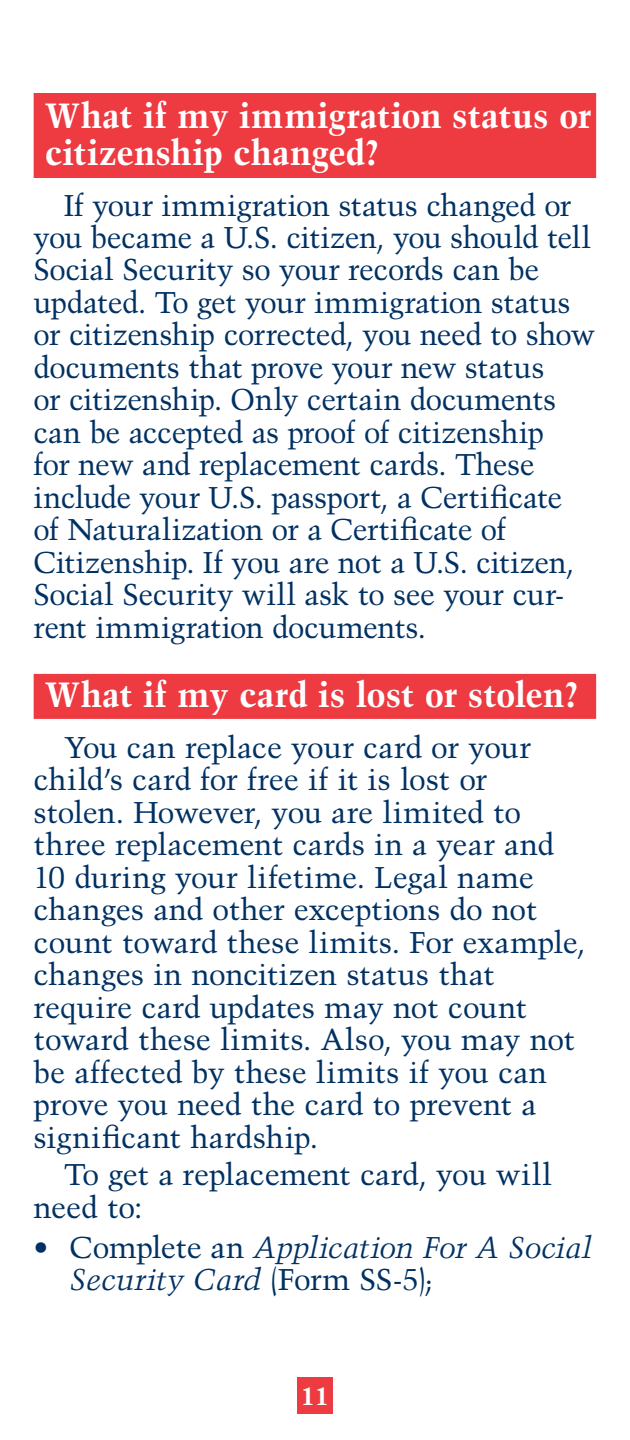
<style>
.page{position:relative;width:630px;height:1440px;background:#fff}
.page>*{position:absolute;margin:0;border:0;box-sizing:border-box;transform-origin:0 0}
.Header1_2lines{font:700 35px/37.5px "Trump Mediaeval";color:#fff}
.Header1_1line{font:700 35px "Trump Mediaeval";letter-spacing:-.01em;color:#fff}
.paragraph_format{font:30px/32.5px "Trump Mediaeval";letter-spacing:-.01em;color:#003163}
._1st_bullet{font:italic 30px/32.5px "Trump Mediaeval";letter-spacing:-.005em;color:#003163}
.t1{font:700 25px "Trump Mediaeval";color:#fff}
.s1{font-style:normal}
</style>
<div class="page">
<div style="left:34px;top:93px;width:562px;height:85px;background:#ee3a41"></div>
<div style="left:34px;top:674px;width:562px;height:45px;background:#ee3a41"></div>
<div style="left:297px;top:1377px;width:36px;height:36px;background:#ee3a41"></div>
<p class="Header1_2lines" style="left:45px;top:96px;width:548px">What if my immigration status or citizenship changed?</p>
<p class="paragraph_format" style="left:34px;top:188px;width:563px;text-indent:30px">If your immigration status changed or you became a U.S. citizen, you should tell Social Security so your records can be updated. To get your immigration status or citizenship corrected, you need to show documents that prove your new status<br>or citizenship. Only certain documents can be accepted as proof of citizenship<br>for new and replacement cards. These include your U.S. passport, a Certificate<br>of Naturalization or a Certificate of Citizenship. If you are not a U.S. citizen, Social Security will ask to see your cur&shy;rent immigration documents.</p>
<p class="Header1_1line" style="left:45px;top:673px;width:536px">What if my card is lost or stolen?</p>
<p class="paragraph_format" style="left:34px;top:731px;width:553px;text-indent:30px">You can replace your card or your child’s card for free if it is lost or<br>stolen. However, you are limited to three replacement cards in a year and 10 during your lifetime. Legal name changes and other exceptions do not count toward these limits. For example, changes in noncitizen status that require card updates may not count toward these limits. Also, you may not be affected by these limits if you can prove you need the card to prevent a significant hardship.</p>
<p class="paragraph_format" style="left:34px;top:1158px;width:520px;text-indent:30px">To get a replacement card, you will need to:</p>
<p class="_1st_bullet" style="left:70px;top:1230px;width:524px;text-indent:-36px"><span class="s1">• Complete an</span> Application For A Social<br>Security Card <span class="s1">(Form SS-5);</span></p>
<p class="t1" style="left:301px;top:1381px;width:29px">11</p>
</div>
